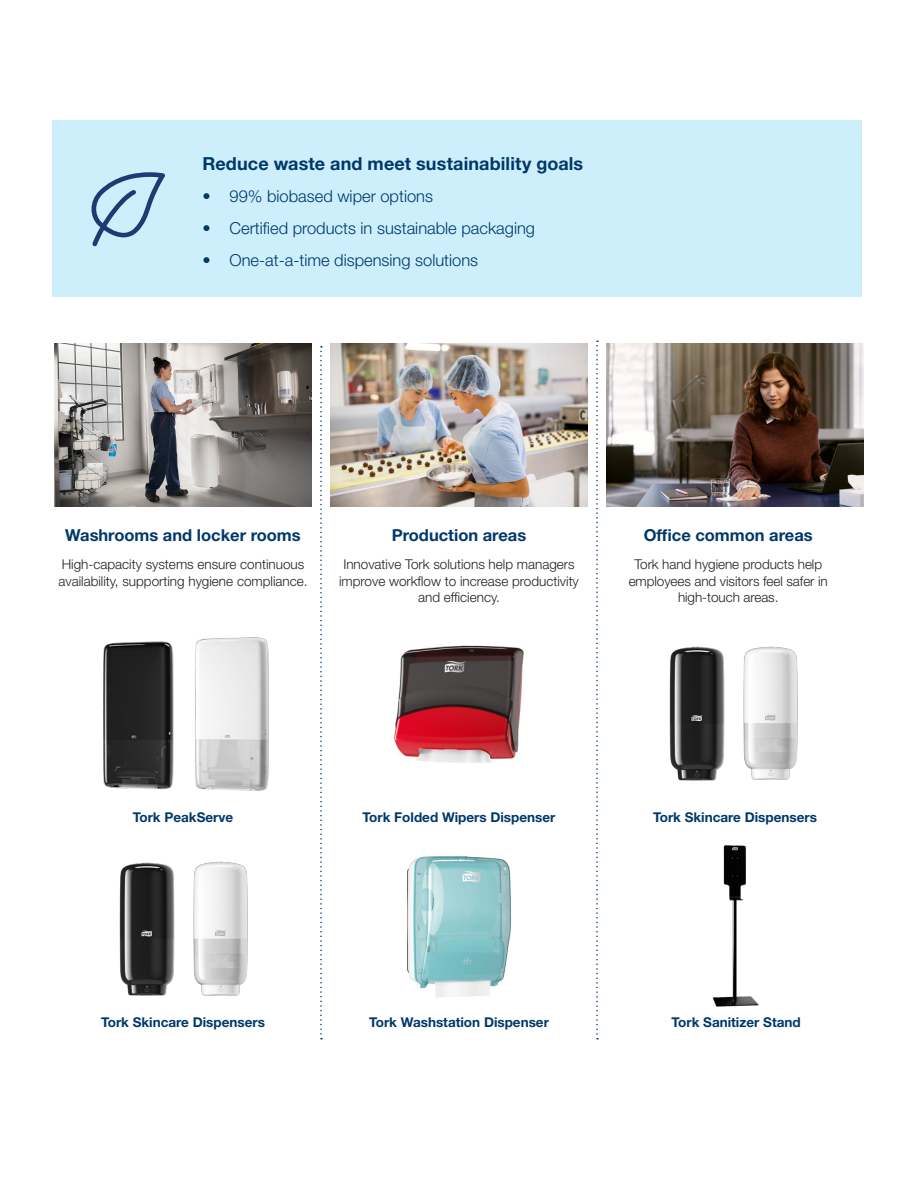
<style>
.page{position:relative;width:918px;height:1188px;background:#fff}
.page>*{position:absolute;margin:0;border:0;box-sizing:border-box;transform-origin:0 0}
.t1{font:700 18px "Helvetica Neue LT Std";letter-spacing:.005em;color:#00386c}
.t2{font:300 16.5px "Helvetica Neue LT Std";color:#00386c}
.t3{font:700 16.5px "Helvetica Neue LT Std";color:#00386c}
.t4{font:300 13.5px/16.2px "Helvetica Neue LT Std";color:#231f20;text-align:center}
.t5{font:700 13.5px "Helvetica Neue LT Std";color:#00386c}
</style>
<div class="page">
<div style="left:52px;top:120px;width:810px;height:177px;background:#cdeffb"></div>
<svg style="left:320px;top:346px;width:2px;height:694px"></svg>
<svg style="left:596px;top:340px;width:2px;height:700px"></svg>
<svg style="left:91px;top:172px;width:74px;height:74px"></svg>
<img style="left:54px;top:344px;width:258px;height:163px">
<img style="left:103px;top:637px;width:166px;height:154px">
<img style="left:330px;top:344px;width:258px;height:163px">
<img style="left:606px;top:344px;width:258px;height:163px">
<img style="left:193px;top:861px;width:55px;height:135px">
<img style="left:743px;top:646px;width:55px;height:134px">
<img style="left:119px;top:862px;width:56px;height:134px">
<img style="left:669px;top:646px;width:56px;height:135px">
<img style="left:407px;top:855px;width:104px;height:142px">
<img style="left:712px;top:845px;width:47px;height:162px">
<img style="left:394px;top:645px;width:130px;height:118px">
<p class="t1" style="left:202px;top:153px;width:382px">Reduce waste and meet sustainability goals</p>
<p class="t2" style="left:202px;top:186px;width:232px">• 99% biobased wiper options</p>
<p class="t2" style="left:202px;top:218px;width:334px">• Certified products in sustainable packaging</p>
<p class="t2" style="left:202px;top:250px;width:277px">• One-at-a-time dispensing solutions</p>
<p class="t3" style="left:65px;top:525px;width:237px">Washrooms and locker rooms</p>
<p class="t4" style="left:58px;top:556px;width:251px;text-align:left">High-capacity systems ensure continuous availability, supporting hygiene compliance.</p>
<p class="t3" style="left:392px;top:525px;width:136px">Production areas</p>
<p class="t4" style="left:339px;top:556px;width:241px">Innovative Tork solutions help managers improve workflow to increase productivity and efficiency.</p>
<p class="t3" style="left:644px;top:525px;width:170px">Office common areas</p>
<p class="t4" style="left:629px;top:556px;width:201px">Tork hand hygiene products help employees and visitors feel safer in high-touch areas.</p>
<p class="t5" style="left:133px;top:809px;width:102px">Tork PeakServe</p>
<p class="t5" style="left:363px;top:809px;width:194px">Tork Folded Wipers Dispenser</p>
<p class="t5" style="left:653px;top:809px;width:165px">Tork Skincare Dispensers</p>
<p class="t5" style="left:101px;top:1014px;width:165px">Tork Skincare Dispensers</p>
<p class="t5" style="left:369px;top:1014px;width:181px">Tork Washstation Dispenser</p>
<p class="t5" style="left:671px;top:1014px;width:131px">Tork Sanitizer Stand</p>
</div>
